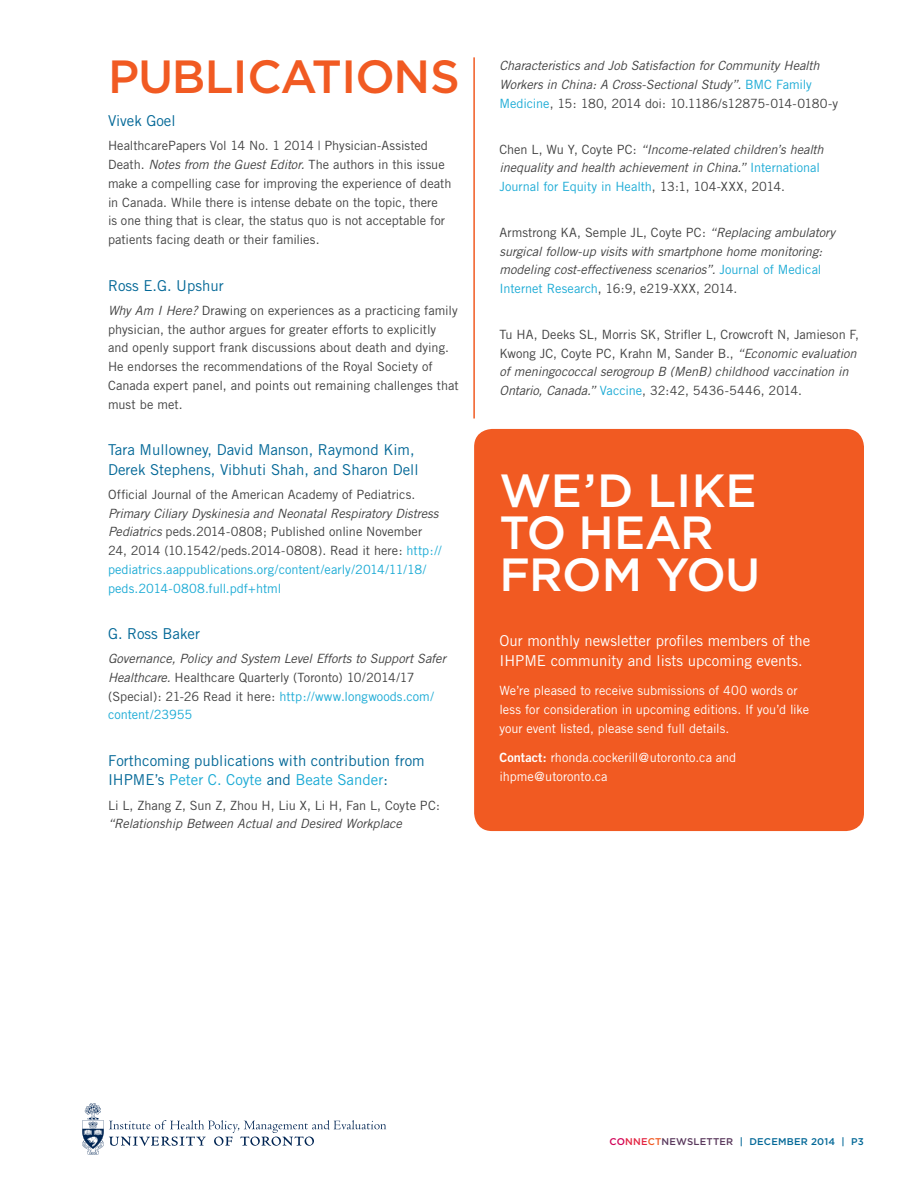
<style>
.page{position:relative;width:918px;height:1188px;background:#fff}
.page>*{position:absolute;margin:0;border:0;box-sizing:border-box;transform-origin:0 0}
.t1{font:500 46.5px/42px "Gotham";letter-spacing:-.01em;color:#fff}
.Body_Copy{font:500 46.5px "Gotham";letter-spacing:-.015em;color:#f15a22}
.Callout{font:15px/19.5px "Trade Gothic";color:#036897}
.Callout-2{font:15px/19.5px "Trade Gothic";color:#fff}
.Body_Copy-2{font:15px "Trade Gothic";color:#036897}
.Body_Copy-3{font:12.75px/18.8px "Trade Gothic";color:#414141}
.Body_Copy-4{font:italic 12.75px/18.8px "Trade Gothic";letter-spacing:-.01em;color:#414141}
.Callout-3{font:12.75px/18.8px "Trade Gothic";letter-spacing:.005em;color:#414141}
.Body_Copy-5{font:12.75px/18.8px "Trade Gothic";letter-spacing:-.005em;color:#fff}
.t2{font:500 9.75px "Gotham";letter-spacing:.02em;color:#036897}
.s1{font-style:italic}
.s2{color:#1baad5}
.s3{font-style:normal}
.s4{font-style:normal;color:#1baad5}
.s5{font-family:"Trade Gothic Bold Two"}
.s6{color:#d10057}
.s7{color:#e32442}
.s8{color:#f15a22}
.s9{color:#59385c}
</style>
<div class="page">
<svg style="left:82px;top:1103px;width:304px;height:52px"></svg>
<hr style="left:473px;top:57px;width:2px;height:361px;background:#f15a22">
<div style="left:474px;top:429px;width:390px;height:402px;background:#f15a22;border-radius:18px"></div>
<p class="Body_Copy" style="left:108px;top:50px;width:353px">PUBLICATIONS</p>
<p class="Callout" style="left:108px;top:111px;width:69px">Vivek Goel</p>
<p class="Body_Copy-3" style="left:108px;top:136px;width:345px">HealthcarePapers Vol 14 No. 1 2014 | Physician-Assisted Death. <span class="s1">Notes from the Guest Editor.</span> The authors in this issue make a compelling case for improving the experience of death in Canada. While there is intense debate on the topic, there<br>is one thing that is clear, the status quo is not acceptable for patients facing death or their families.</p>
<p class="Callout" style="left:108px;top:275px;width:117px">Ross E.G. Upshur</p>
<p class="Callout-3" style="left:108px;top:301px;width:352px"><span class="s1">Why Am I Here?</span> Drawing on experiences as a practicing family physician, the author argues for greater efforts to explicitly and openly support frank discussions about death and dying.<br>He endorses the recommendations of the Royal Society of Canada expert panel, and points out remaining challenges that must be met.</p>
<p class="Callout" style="left:108px;top:440px;width:312px">Tara Mullowney, David Manson, Raymond Kim,<br>Derek Stephens, Vibhuti Shah, and Sharon Dell</p>
<p class="Body_Copy-3" style="left:108px;top:485px;width:335px">Official Journal of the American Academy of Pediatrics.<br><span class="s1">Primary Ciliary Dyskinesia and Neonatal Respiratory Distress Pediatrics</span> peds.2014-0808; Published online November 24, 2014 (10.1542/peds.2014-0808). Read it here: <span class="s2">http:// pediatrics.aappublications.org/content/early/2014/11/18/ peds.2014-0808.full.pdf+html</span></p>
<p class="Body_Copy-2" style="left:108px;top:625px;width:94px">G. Ross Baker</p>
<p class="Body_Copy-3" style="left:108px;top:649px;width:339px"><span class="s1">Governance, Policy and System Level Efforts to Support Safer Healthcare.</span> Healthcare Quarterly (Toronto) 10/2014/17 (Special): 21-26 Read it here: <span class="s2">http://www.longwoods.com/ content/23955</span></p>
<p class="Callout" style="left:108px;top:751px;width:318px">Forthcoming publications with contribution from<br>IHPME’s <span class="s2">Peter C. Coyte</span> and <span class="s2">Beate Sander</span>:</p>
<p class="Body_Copy-4" style="left:108px;top:795px;width:334px"><span class="s3">Li L, Zhang Z, Sun Z, Zhou H, Liu X, Li H, Fan L, Coyte PC: </span>“Relationship Between Actual and Desired Workplace</p>
<p class="Body_Copy-4" style="left:500px;top:56px;width:340px">Characteristics and Job Satisfaction for Community Health<br>Workers in China: A Cross-Sectional Study”. <span class="s4">BMC Family<br>Medicine</span><span class="s3">, 15: 180, 2014 doi: 10.1186/s12875-014-0180-y</span></p>
<p class="Body_Copy-4" style="left:500px;top:140px;width:326px"><span class="s3">Chen L, Wu Y, Coyte PC:</span> “Income-related children’s health inequality and health achievement in China.” <span class="s4">International<br>Journal for Equity in Health</span><span class="s3">, 13:1, 104-XXX, 2014.</span></p>
<p class="Body_Copy-4" style="left:500px;top:223px;width:337px"><span class="s3">Armstrong KA, Semple JL, Coyte PC:</span> “Replacing ambulatory surgical follow-up visits with smartphone home monitoring: modeling cost-effectiveness scenarios”. <span class="s4">Journal of Medical Internet Research</span><span class="s3">, 16:9, e219-XXX, 2014.</span></p>
<p class="Body_Copy-3" style="left:500px;top:325px;width:361px">Tu HA, Deeks SL, Morris SK, Strifler L, Crowcroft N, Jamieson F, Kwong JC, Coyte PC, Krahn M, Sander B., <span class="s1">“Economic evaluation of meningococcal serogroup B (MenB) childhood vaccination in Ontario, Canada.”</span> <span class="s2">Vaccine</span>, 32:42, 5436-5446, 2014.</p>
<h4 class="t1" style="left:500px;top:469px;width:262px">WE’D LIKE<br>TO HEAR<br>FROM YOU</h4>
<p class="Callout-2" style="left:500px;top:631px;width:312px">Our monthly newsletter profiles members of the<br>IHPME community and lists upcoming events.</p>
<p class="Body_Copy-5" style="left:500px;top:681px;width:311px">We’re pleased to receive submissions of 400 words or less for consideration in upcoming editions. If you’d like your event listed, please send full details.</p>
<p class="Body_Copy-5" style="left:499px;top:748px;width:238px"><span class="s5">Contact:</span> rhonda.cockerill@utoronto.ca and ihpme@utoronto.ca</p>
<p class="t2" style="left:610px;top:1136px;width:256px"><span class="s6">CO</span><span class="s7">NNE</span><span class="s8">CT</span><span class="s9">NEWSLETTER</span> | DECEMBER 2014 | P3</p>
</div>
